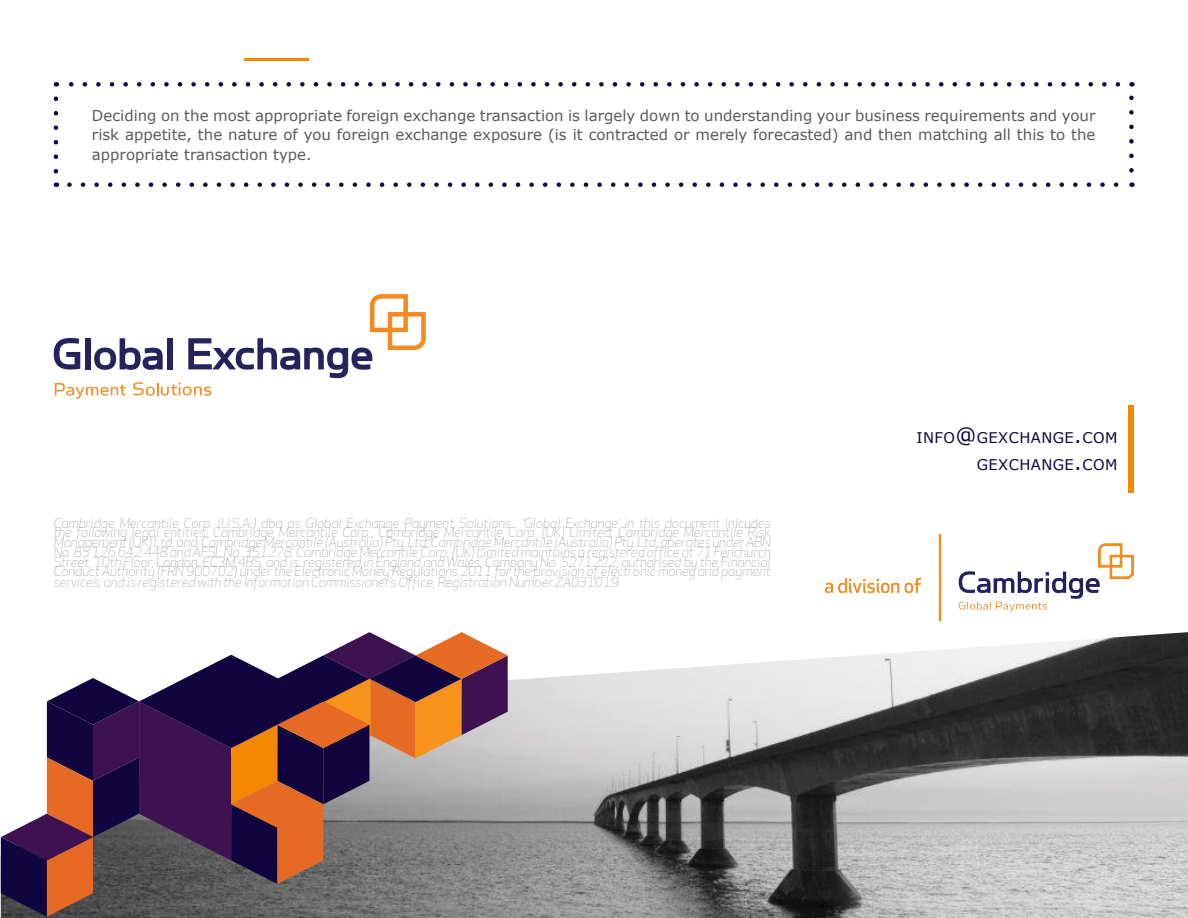
<style>
.page{position:relative;width:1188px;height:918px;background:#fff}
.page>*{position:absolute;margin:0;border:0;box-sizing:border-box;transform-origin:0 0}
.t1{font:15px/19.5px "Verdana";color:#5a5a5a;text-align:justify}
.t2{font:14.7px "Verdana";letter-spacing:.03em;color:#10053f}
.t3{font:italic 300 13.5px/9.9px "Apex New";letter-spacing:-.01em;color:#a0a0a0;text-align:justify}
.s1{font-size:21px}
</style>
<div class="page">
<img style="left:1px;top:632px;width:1187px;height:286px">
<svg style="left:244px;top:58px;width:65px;height:3px"></svg>
<svg style="left:1px;top:632px;width:507px;height:285px"></svg>
<svg style="left:69px;top:182px;width:1050px;height:5px"></svg>
<svg style="left:69px;top:82px;width:1049px;height:5px"></svg>
<svg style="left:54px;top:99px;width:4px;height:88px"></svg>
<svg style="left:1129px;top:82px;width:5px;height:88px"></svg>
<svg style="left:1128px;top:405px;width:6px;height:88px"></svg>
<svg style="left:54px;top:294px;width:372px;height:105px"></svg>
<img style="left:825px;top:534px;width:309px;height:87px">
<p class="t1" style="left:92px;top:106px;width:1005px">Deciding on the most appropriate foreign exchange transaction is largely down to understanding your business requirements and your risk appetite, the nature of you foreign exchange exposure (is it contracted or merely forecasted) and then matching all this to the appropriate transaction type.</p>
<p class="t3" style="left:54px;top:518px;width:719px">Cambridge Mercantile Corp. (U.S.A.) dba as Global Exchange Payment Solutions. ‘Global Exchange’ in this document inlcudes the following legal entities: Cambridge Mercantile Corp., Cambridge Mercantile Corp. (UK) Limited, Cambridge Mercantile Risk Management (UK) Ltd, and Cambridge Mercantile (Australia) Pty. Ltd. Cambridge Mercantile (Australia) Pty. Ltd. operates under ABN No. 85 126 642 448 and AFSL No. 351278. Cambridge Mercantile Corp. (UK) Limited maintains a registered office at 71 Fenchurch Street, 10th Floor, London, EC3M 4BS, and is: registered in England and Wales, Company No. 5271222; authorised by the Financial Conduct Authority (FRN 900702) under the Electronic Money Regulations 2011 for the provision of electronic money and payment services; and is registered with the Information Commissioner’s Office, Registration Number ZA031019.</p>
<p class="t2" style="left:916px;top:429px;width:202px">INFO<span class="s1">@</span>GEXCHANGE<span class="s1">.</span>COM</p>
<p class="t2" style="left:977px;top:456px;width:142px">GEXCHANGE<span class="s1">.</span>COM</p>
</div>
